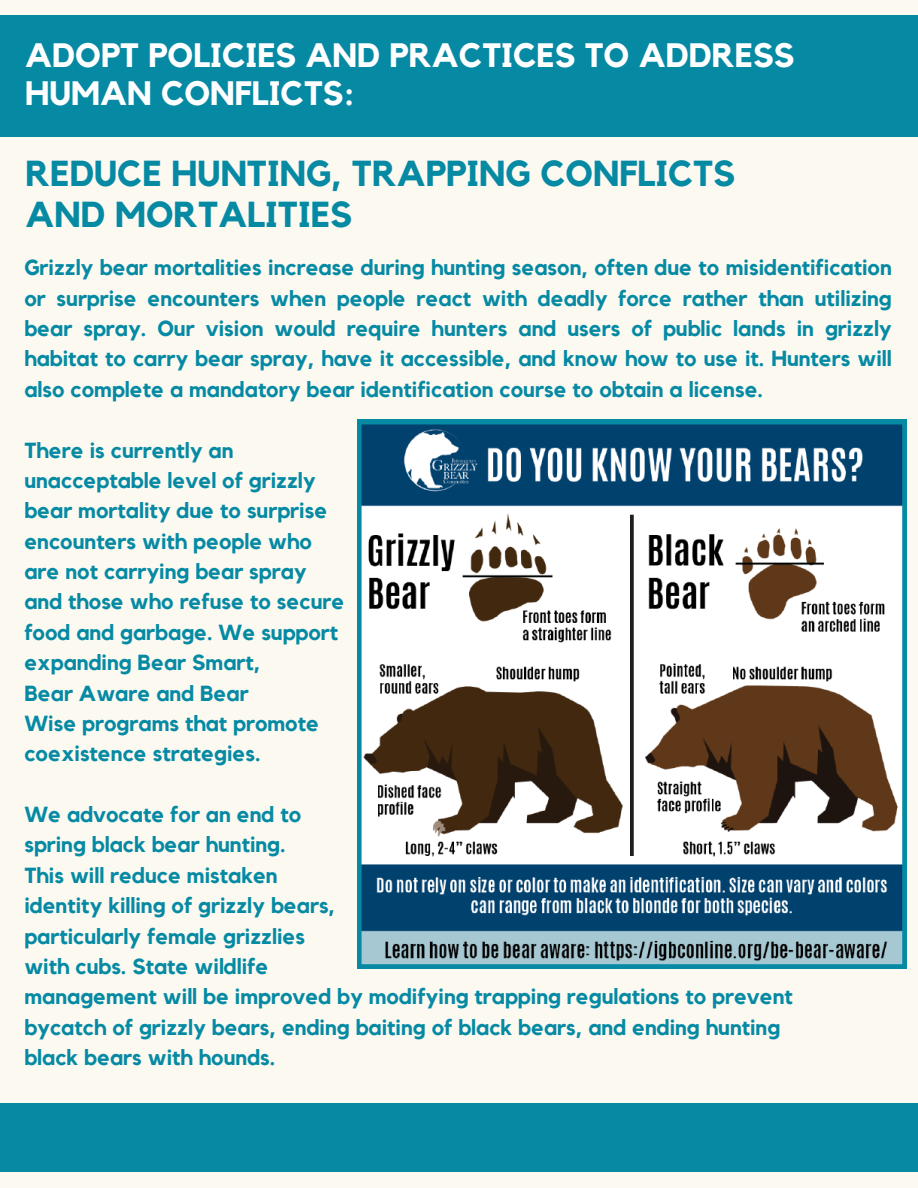
<style>
.page{position:relative;width:918px;height:1188px;background:#fcf9f1}
.page>*{position:absolute;margin:0;border:0;box-sizing:border-box;transform-origin:0 0}
.t1{font:700 36px/40.5px "Kollektif";color:#068aa4}
.t2{font:700 33.75px/38.2px "Kollektif";color:#fff}
.t3{font:700 21.75px/30.3px "Kollektif";color:#068aa4;text-align:justify}
</style>
<div class="page">
<svg style="left:357px;top:420px;width:550px;height:549px"></svg>
<div style="left:0;top:15px;width:918px;height:122px;background:#068aa4"></div>
<div style="left:0;top:1103px;width:918px;height:69px;background:#068aa4"></div>
<p class="t2" style="left:25px;top:37px;width:771px">ADOPT POLICIES AND PRACTICES TO ADDRESS<br>HUMAN CONFLICTS:</p>
<p class="t1" style="left:26px;top:155px;width:711px">REDUCE HUNTING, TRAPPING CONFLICTS<br>AND MORTALITIES</p>
<h1 class="t3" style="left:24px;top:253px;width:869px">Grizzly bear mortalities increase during hunting season, often due to misidentification or surprise encounters when people react with deadly force rather than utilizing bear spray. Our vision would require hunters and users of public lands in grizzly habitat to carry bear spray, have it accessible, and know how to use it. Hunters will also complete a mandatory bear identification course to obtain a license.</h1>
<h1 class="t3" style="left:24px;top:436px;width:211px">There is currently an</h1>
<p class="t3" style="left:24px;top:466px;width:293px">unacceptable level of grizzly</p>
<p class="t3" style="left:24px;top:496px;width:304px">bear mortality due to surprise</p>
<p class="t3" style="left:24px;top:527px;width:289px">encounters with people who</p>
<p class="t3" style="left:24px;top:557px;width:284px">are not carrying bear spray</p>
<p class="t3" style="left:24px;top:588px;width:322px">and those who refuse to secure</p>
<p class="t3" style="left:24px;top:618px;width:315px">food and garbage. We support</p>
<p class="t3" style="left:24px;top:648px;width:238px">expanding Bear Smart,</p>
<p class="t3" style="left:24px;top:679px;width:226px">Bear Aware and Bear</p>
<p class="t3" style="left:24px;top:709px;width:296px">Wise programs that promote</p>
<p class="t3" style="left:24px;top:739px;width:238px">coexistence strategies.</p>
<p class="t3" style="left:24px;top:800px;width:278px">We advocate for an end to</p>
<p class="t3" style="left:24px;top:831px;width:263px">spring black bear hunting.</p>
<p class="t3" style="left:24px;top:861px;width:255px">This will reduce mistaken</p>
<p class="t3" style="left:24px;top:891px;width:312px">identity killing of grizzly bears,</p>
<p class="t3" style="left:24px;top:922px;width:282px">particularly female grizzlies</p>
<p class="t3" style="left:24px;top:952px;width:246px">with cubs. State wildlife</p>
<p class="t3" style="left:24px;top:982px;width:770px">management will be improved by modifying trapping regulations to prevent</p>
<p class="t3" style="left:24px;top:1013px;width:757px">bycatch of grizzly bears, ending baiting of black bears, and ending hunting</p>
<p class="t3" style="left:24px;top:1043px;width:252px">black bears with hounds.</p>
</div>
